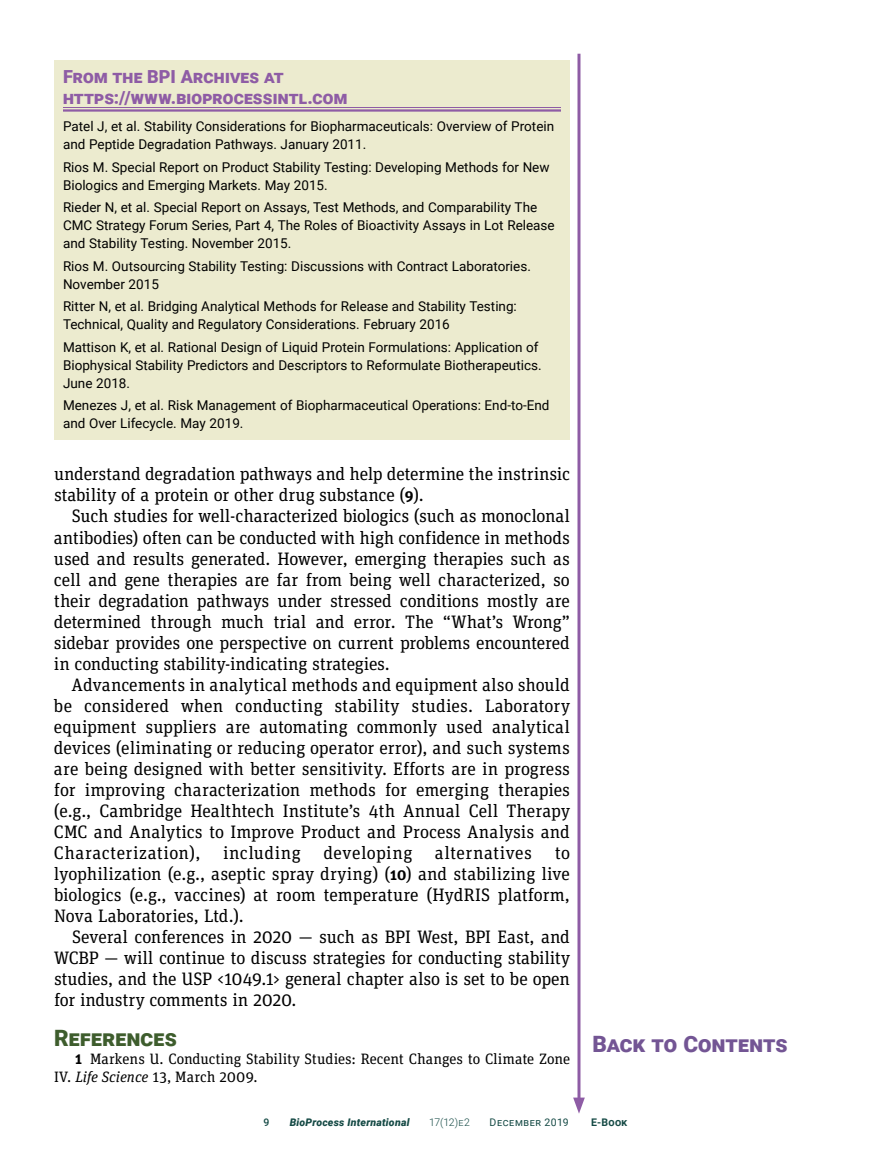
<style>
.page{position:relative;width:891px;height:1168px;background:#fff}
.page>*{position:absolute;margin:0;border:0;box-sizing:border-box;transform-origin:0 0}
.t1{font:900 22.5px "Roboto";letter-spacing:.005em;color:#735594}
.t2{font:900 22.5px "Roboto";letter-spacing:.015em;color:#3e5d2d}
.t3{font:18px/21px "Unit Slab Pro";letter-spacing:-.005em;color:#000;text-align:justify}
.t4{font:900 18px/21.6px "Roboto";letter-spacing:.01em;color:#8e5ca5}
.t5{font:18px "Unit Slab Pro";letter-spacing:.03em;color:#000}
.t6{font:15px/18px "Unit Slab Pro";color:#000}
.t7{font:13.5px/18px "Roboto";color:#000}
.t8{font:italic 900 10.5px "Roboto";letter-spacing:.02em;color:#154a45}
.t9{font:10.5px "Roboto";letter-spacing:.04em;color:#154a45}
.t10{font:300 10.5px "Roboto";color:#154a45}
.t11{font:700 10.5px "Roboto";color:#154a45}
.t12{font:500 10.5px "Roboto";color:#154a45}
.s1{font-weight:700;font-size:15px}
.s2{font-weight:700}
.s3{font-style:italic}
</style>
<div class="page">
<hr style="left:578px;top:54px;width:2px;height:1049px;background:#8e5ca5">
<svg style="left:573px;top:1097px;width:12px;height:16px"></svg>
<div style="left:54px;top:60px;width:516px;height:379px;background:#ecebcf"></div>
<hr style="left:63px;top:107px;width:498px;height:1px;background:#8e5ca5">
<hr style="left:63px;top:109px;width:498px;height:3px;background:#8e5ca5">
<p class="t4" style="left:63px;top:65px;width:286px">From the BPI Archives at https://www.bioprocessintl.com</p>
<p class="t7" style="left:63px;top:117px;width:493px">Patel J, et al. Stability Considerations for Biopharmaceuticals: Overview of Protein and Peptide Degradation Pathways. January 2011.</p>
<p class="t7" style="left:63px;top:157px;width:488px">Rios M. Special Report on Product Stability Testing: Developing Methods for New<br>Biologics and Emerging Markets. May 2015.</p>
<p class="t7" style="left:63px;top:198px;width:493px">Rieder N, et al. Special Report on Assays, Test Methods, and Comparability The<br>CMC Strategy Forum Series, Part 4, The Roles of Bioactivity Assays in Lot Release and Stability Testing. November 2015.</p>
<p class="t7" style="left:63px;top:256px;width:469px">Rios M. Outsourcing Stability Testing: Discussions with Contract Laboratories.<br>November 2015</p>
<p class="t7" style="left:63px;top:297px;width:455px">Ritter N, et al. Bridging Analytical Methods for Release and Stability Testing:<br>Technical, Quality and Regulatory Considerations. February 2016</p>
<p class="t7" style="left:63px;top:337px;width:480px">Mattison K, et al. Rational Design of Liquid Protein Formulations: Application of<br>Biophysical Stability Predictors and Descriptors to Reformulate Biotherapeutics.<br>June 2018.</p>
<p class="t7" style="left:63px;top:396px;width:488px">Menezes J, et al. Risk Management of Biopharmaceutical Operations: End-to-End and Over Lifecycle. May 2019.</p>
<p class="t3" style="left:54px;top:463px;width:517px">understand degradation pathways and help determine the instrinsic stability of a protein or other drug substance (<span class="s1">9</span>).</p>
<p class="t3" style="left:54px;top:505px;width:518px;text-indent:18px">Such studies for well-characterized biologics (such as monoclonal antibodies) often can be conducted with high confidence in methods used and results generated. However, emerging therapies such as cell and gene therapies are far from being well characterized, so their degradation pathways under stressed conditions mostly are determined through much trial and error. The “What’s Wrong” sidebar provides one perspective on current problems encountered in conducting stability-indicating strategies.</p>
<p class="t3" style="left:54px;top:673px;width:518px;text-indent:18px">Advancements in analytical methods and equipment also should be considered when conducting stability studies. Laboratory equipment suppliers are automating commonly used analytical devices (eliminating or reducing operator error), and such systems are being designed with better sensitivity. Efforts are in progress for improving characterization methods for emerging therapies (e.g., Cambridge Healthtech Institute’s 4th Annual Cell Therapy CMC and Analytics to Improve Product and Process Analysis and Characterization),</p>
<p class="t5" style="left:223px;top:840px;width:79px">including</p>
<p class="t5" style="left:323px;top:840px;width:90px">developing</p>
<p class="t5" style="left:435px;top:840px;width:99px">alternatives</p>
<p class="t3" style="left:54px;top:841px;width:518px;text-indent:501px">to lyophilization (e.g., aseptic spray drying) (<span class="s1">10</span>) and stabilizing live biologics (e.g., vaccines) at room temperature (HydRIS platform, Nova Laboratories, Ltd.).</p>
<p class="t3" style="left:54px;top:925px;width:518px;text-indent:18px">Several conferences in 2020 — such as BPI West, BPI East, and WCBP — will continue to discuss strategies for conducting stability studies, and the USP &lt;1049.1&gt; general chapter also is set to be open for industry comments in 2020.</p>
<p class="t2" style="left:54px;top:1022px;width:124px">References</p>
<p class="t6" style="left:54px;top:1049px;width:518px;text-indent:21px"><span class="s2">1</span> Markens U. Conducting Stability Studies: Recent Changes to Climate Zone<br>IV. <span class="s3">Life Science</span> 13, March 2009.</p>
<p class="t1" style="left:592px;top:1028px;width:197px">Back to Contents</p>
<p class="t12" style="left:264px;top:1115px;width:7px">9</p>
<p class="t8" style="left:290px;top:1115px;width:121px">BioProcess International</p>
<p class="t10" style="left:429px;top:1115px;width:42px">17(12)e2</p>
<p class="t9" style="left:490px;top:1115px;width:81px">December 2019</p>
<p class="t11" style="left:591px;top:1115px;width:38px">E-Book</p>
</div>
